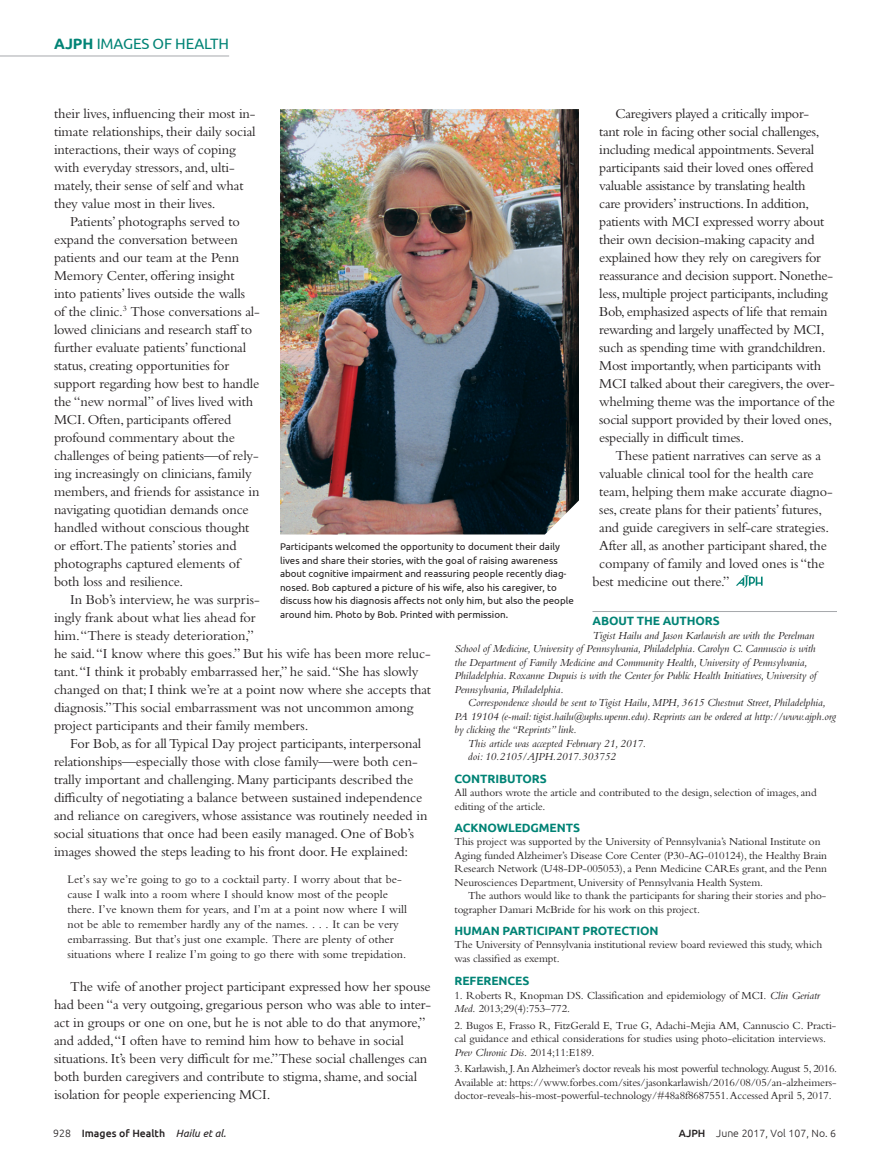
<style>
.page{position:relative;width:891px;height:1175px;background:#fff}
.page>*{position:absolute;margin:0;border:0;box-sizing:border-box;transform-origin:0 0}
.t1{font:15px "Ubuntu";letter-spacing:-.01em;color:#008375}
.t2{font:14.25px/18px "Bembo Std";letter-spacing:-.01em;color:#231f20}
.t3{font:12px/15px "Bembo Std";color:#231f20}
.t4{font:700 12px "Ubuntu";letter-spacing:-.01em;color:#008375}
.t5{font:11.25px/13.5px "Bembo Std";letter-spacing:-.01em;color:#231f20}
.t6{font:italic 11.25px/13.5px "Bembo Std";letter-spacing:-.01em;color:#231f20}
.t7{font:500 10.5px "Ubuntu";color:#231f20}
.t8{font:300 10.5px "Ubuntu";color:#231f20}
.t9{font:9.75px/13.5px "Ubuntu";color:#231f20}
.s1{font-weight:700}
.s2{font-style:italic}
.s3{font-weight:300}
.s4{font-weight:400;font-style:italic}
.s5{font-weight:500}
</style>
<div class="page">
<hr style="left:592px;top:611px;width:245px;height:1px;background:#a7a9ac">
<svg style="left:736px;top:575px;width:27px;height:12px"></svg>
<img style="left:280px;top:109px;width:299px;height:425px">
<hr style="left:0;top:56px;width:229px;height:1px;background:#a7a9ac">
<p class="t1" style="left:54px;top:35px;width:177px"><span class="s1">AJPH</span> IMAGES OF HEALTH</p>
<p class="t2" style="left:54px;top:106px;width:203px">their lives, influencing their most in&shy;timate relationships, their daily social interactions, their ways of coping with everyday stressors, and, ulti&shy;mately, their sense of self and what they value most in their lives.</p>
<p class="t2" style="left:54px;top:214px;width:207px;text-indent:16px">Patients’ photographs served to expand the conversation between patients and our team at the Penn Memory Center, offering insight into patients’ lives outside the walls<br>of the clinic.<sup>3</sup> Those conversations al&shy;lowed clinicians and research staff to further evaluate patients’ functional status, creating opportunities for support regarding how best to handle the “new normal” of lives lived with MCI. Often, participants offered profound commentary about the challenges of being patients—of rely&shy;ing increasingly on clinicians, family members, and friends for assistance in navigating quotidian demands once handled without conscious thought or effort.The patients’ stories and photographs captured elements of both loss and resilience.</p>
<p class="t2" style="left:54px;top:592px;width:379px;text-indent:16px">In Bob’s interview, he was surpris-<br>ingly frank about what lies ahead for<br>him. “There is steady deterioration,”<br>he said. “I know where this goes.” But his wife has been more reluc&shy;tant. “I think it probably embarrassed her,” he said. “She has slowly changed on that; I think we’re at a point now where she accepts that diagnosis.” This social embarrassment was not uncommon among project participants and their family members.</p>
<p class="t2" style="left:54px;top:736px;width:375px;text-indent:16px">For Bob, as for all Typical Day project participants, interpersonal relationships—especially those with close family—were both cen&shy;trally important and challenging. Many participants described the difficulty of negotiating a balance between sustained independence and reliance on caregivers, whose assistance was routinely needed in social situations that once had been easily managed. One of Bob’s images showed the steps leading to his front door. He explained:</p>
<p class="t3" style="left:68px;top:873px;width:341px">Let’s say we’re going to go to a cocktail party. I worry about that be&shy;cause I walk into a room where I should know most of the people there. I’ve known them for years, and I’m at a point now where I will not be able to remember hardly any of the names. . . . It can be very embarrassing. But that’s just one example. There are plenty of other situations where I realize I’m going to go there with some trepidation.</p>
<p class="t2" style="left:54px;top:979px;width:379px;text-indent:16px">The wife of another project participant expressed how her spouse had been “a very outgoing, gregarious person who was able to inter&shy;act in groups or one on one, but he is not able to do that anymore,” and added,“I often have to remind him how to behave in social situations. It’s been very difficult for me.” These social challenges can both burden caregivers and contribute to stigma, shame, and social isolation for people experiencing MCI.</p>
<p class="t2" style="left:599px;top:106px;width:237px;text-indent:16px">Caregivers played a critically impor-<br>tant role in facing other social challenges, including medical appointments. Several participants said their loved ones offered valuable assistance by translating health<br>care providers’ instructions. In addition, patients with MCI expressed worry about their own decision-making capacity and explained how they rely on caregivers for reassurance and decision support. Nonethe&shy;less, multiple project participants, including Bob, emphasized aspects of life that remain rewarding and largely unaffected by MCI, such as spending time with grandchildren.<br>Most importantly, when participants with MCI talked about their caregivers, the over&shy;whelming theme was the importance of the social support provided by their loved ones, especially in difficult times.</p>
<p class="t2" style="left:615px;top:448px;width:207px">These patient narratives can serve as a</p>
<p class="t2" style="left:599px;top:466px;width:216px">valuable clinical tool for the health care</p>
<p class="t2" style="left:599px;top:484px;width:235px">team, helping them make accurate diagno-</p>
<p class="t2" style="left:599px;top:502px;width:224px">ses, create plans for their patients’ futures,</p>
<p class="t2" style="left:599px;top:520px;width:231px">and guide caregivers in self-care strategies.</p>
<p class="t2" style="left:599px;top:538px;width:229px">After all, as another participant shared, the</p>
<p class="t2" style="left:599px;top:556px;width:227px">company of family and loved ones is “the</p>
<p class="t2" style="left:593px;top:574px;width:139px">best medicine out there.”</p>
<p class="t4" style="left:592px;top:614px;width:129px">ABOUT THE AUTHORS</p>
<p class="t6" style="left:454px;top:629px;width:363px;text-indent:138px">Tigist Hailu and Jason Karlawish are with the Perelman School of Medicine, University of Pennsylvania, Philadelphia. Carolyn C. Cannuscio is with the Department of Family Medicine and Community Health, University of Pennsylvania, Philadelphia. Roxanne Dupuis is with the Center for Public Health Initiatives, University of Pennsylvania, Philadelphia.</p>
<p class="t6" style="left:468px;top:697px;width:359px">Correspondence should be sent to Tigist Hailu, MPH, 3615 Chestnut Street, Philadelphia,</p>
<p class="t6" style="left:454px;top:710px;width:383px">PA 19104 (e-mail: tigist.hailu@uphs.upenn.edu). Reprints can be ordered at http://www.ajph.org</p>
<p class="t6" style="left:454px;top:724px;width:124px">by clicking the “Reprints” link.</p>
<p class="t6" style="left:468px;top:737px;width:180px">This article was accepted February 21, 2017.</p>
<p class="t6" style="left:468px;top:751px;width:149px">doi: 10.2105/AJPH.2017.303752</p>
<p class="t4" style="left:454px;top:771px;width:94px">CONTRIBUTORS</p>
<p class="t5" style="left:454px;top:786px;width:364px">All authors wrote the article and contributed to the design, selection of images, and editing of the article.</p>
<p class="t4" style="left:454px;top:820px;width:127px">ACKNOWLEDGMENTS</p>
<p class="t5" style="left:454px;top:836px;width:374px">This project was supported by the University of Pennsylvania’s National Institute on Aging funded Alzheimer’s Disease Core Center (P30-AG-010124), the Healthy Brain Research Network (U48-DP-005053), a Penn Medicine CAREs grant, and the Penn Neurosciences Department, University of Pennsylvania Health System.</p>
<p class="t5" style="left:454px;top:890px;width:373px;text-indent:14px">The authors would like to thank the participants for sharing their stories and pho&shy;tographer Damari McBride for his work on this project.</p>
<p class="t4" style="left:454px;top:923px;width:206px">HUMAN PARTICIPANT PROTECTION</p>
<p class="t5" style="left:454px;top:939px;width:369px">The University of Pennsylvania institutional review board reviewed this study, which was classified as exempt.</p>
<p class="t4" style="left:454px;top:974px;width:76px">REFERENCES</p>
<p class="t5" style="left:454px;top:989px;width:367px">1. Roberts R, Knopman DS. Classification and epidemiology of MCI. <span class="s2">Clin Geriatr<br>Med</span>. 2013;29(4):753–772.</p>
<p class="t5" style="left:454px;top:1019px;width:383px">2. Bugos E, Frasso R, FitzGerald E, True G, Adachi-Mejia AM, Cannuscio C. Practi&shy;cal guidance and ethical considerations for studies using photo-elicitation interviews.<br><span class="s2">Prev Chronic Dis</span>. 2014;11:E189.</p>
<p class="t5" style="left:454px;top:1063px;width:384px;text-align:justify">3. Karlawish, J. An Alzheimer’s doctor reveals his most powerful technology. August 5, 2016.<br>Available at: https://www.forbes.com/sites/jasonkarlawish/2016/08/05/an-alzheimers&shy;doctor-reveals-his-most-powerful-technology/#48a8f8687551. Accessed April 5, 2017.</p>
<p class="t9" style="left:280px;top:540px;width:295px">Participants welcomed the opportunity to document their daily lives and share their stories, with the goal of raising awareness about cognitive impairment and reassuring people recently diag&shy;nosed. Bob captured a picture of his wife, also his caregiver, to discuss how his diagnosis affects not only him, but also the people around him. Photo by Bob. Printed with permission.</p>
<p class="t7" style="left:53px;top:1126px;width:174px"><span class="s3">928</span> Images of Health <span class="s4">Hailu et al.</span></p>
<p class="t8" style="left:679px;top:1126px;width:159px"><span class="s5">AJPH</span> June 2017, Vol 107, No. 6</p>
</div>
